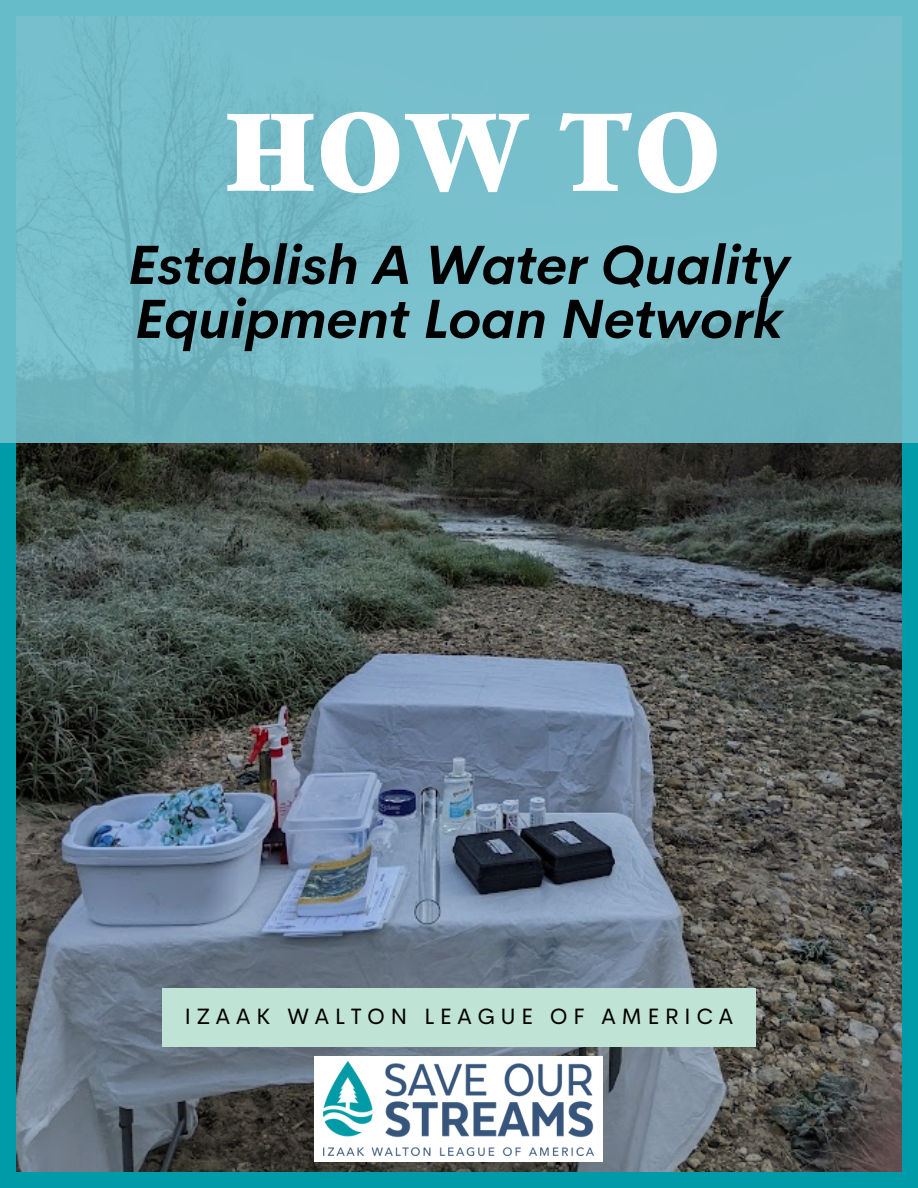
<style>
.page{position:relative;width:918px;height:1188px;background:#009ba8}
.page>*{position:absolute;margin:0;border:0;box-sizing:border-box;transform-origin:0 0}
.t1{font:800 124.35px "Argent CF";color:#fff}
.t2{font:italic 700 54.3px/54px "Cerebri Sans";color:#000}
.t3{font:22.35px "Cerebri Sans";letter-spacing:.24em;color:#000}
</style>
<div class="page">
<img style="left:16px;top:442px;width:886px;height:729px">
<svg style="left:0;top:0;width:918px;height:442px;background:#74bbc7"></svg>
<div style="left:162px;top:988px;width:594px;height:59px;background:#bfe3d5"></div>
<div style="left:315px;top:1056px;width:288px;height:105px;background:#fff"></div>
<img style="left:324px;top:1061px;width:270px;height:95px">
<p class="t1" style="left:224px;top:70px;width:498px">HOW TO</p>
<p class="t2" style="left:128px;top:238px;width:663px">Establish A Water Quality<br>Equipment Loan Network</p>
<p class="t3" style="left:185px;top:1002px;width:550px">IZAAK WALTON LEAGUE OF AMERICA</p>
</div>
